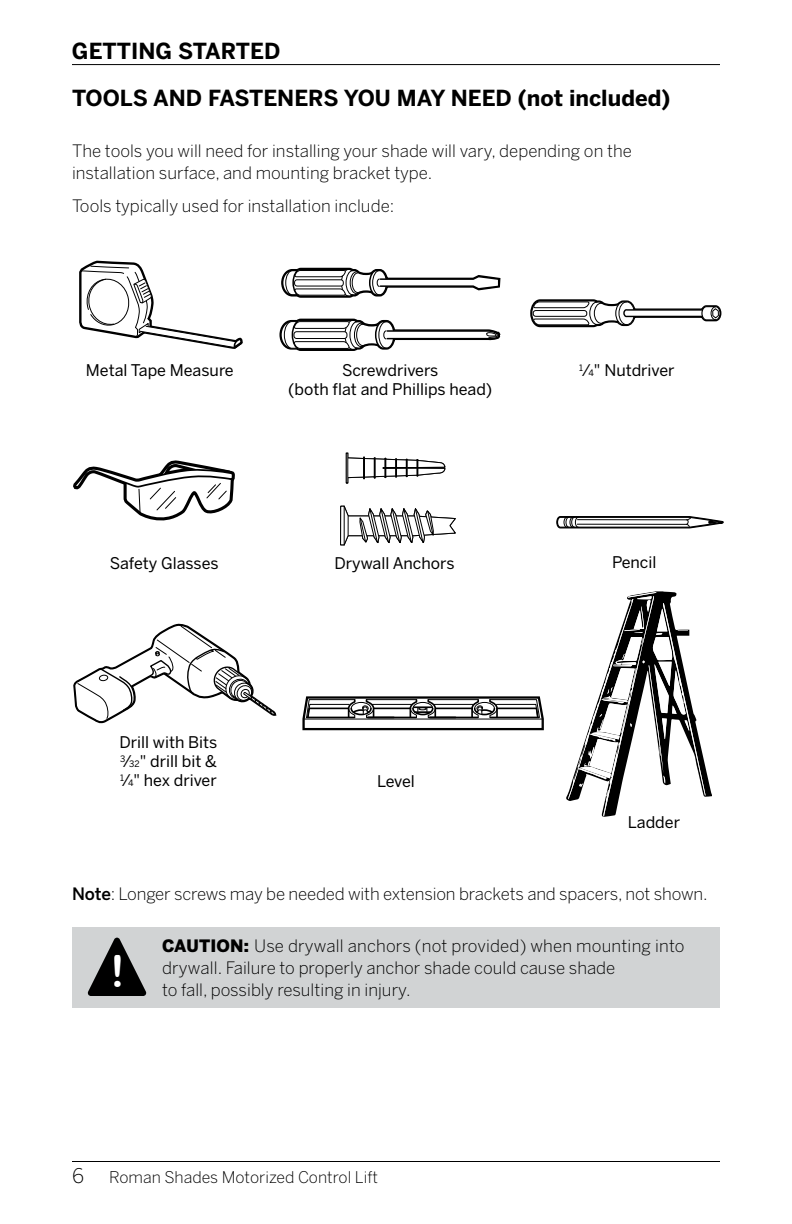
<style>
.page{position:relative;width:792px;height:1224px;background:#fff}
.page>*{position:absolute;margin:0;border:0;box-sizing:border-box;transform-origin:0 0}
.t1{font:44.2px "Arial Rounded MT Bold";color:#fff}
.t2{font:700 22px "Benton Sans";color:#000}
.t3{font:300 20px "Benton Sans";color:#000}
.t4{font:300 17px/22px "Benton Sans";color:#000}
.t5{font:16px/19.2px "Benton Sans";color:#000;text-align:justify}
.t6{font:300 16px "Benton Sans";color:#000}
.s1{font-size:8.8px}
.s2{font-weight:500}
.s3{font-weight:900}
</style>
<div class="page">
<svg style="left:79px;top:261px;width:164px;height:88px"></svg>
<svg style="left:281px;top:267px;width:220px;height:31px"></svg>
<svg style="left:279px;top:318px;width:222px;height:33px"></svg>
<svg style="left:530px;top:299px;width:192px;height:29px"></svg>
<svg style="left:73px;top:460px;width:162px;height:61px"></svg>
<svg style="left:566px;top:591px;width:146px;height:226px"></svg>
<svg style="left:556px;top:516px;width:168px;height:13px"></svg>
<svg style="left:302px;top:696px;width:242px;height:35px"></svg>
<svg style="left:74px;top:624px;width:203px;height:100px"></svg>
<div style="left:346px;top:452px;width:2px;height:32px;border:1px solid #000"></div>
<div style="left:346px;top:453px;width:2px;height:30px;border:1px solid #000"></div>
<svg style="left:347px;top:456px;width:98px;height:24px"></svg>
<svg style="left:340px;top:506px;width:116px;height:39px"></svg>
<hr style="left:344px;top:506px;width:1px;height:39px;background:#000">
<div style="left:72px;top:927px;width:648px;height:81px;background:#d1d3d4"></div>
<svg style="left:88px;top:938px;width:58px;height:58px"></svg>
<hr style="left:72px;top:1161px;width:648px;height:1px;background:#000">
<hr style="left:72px;top:64px;width:648px;height:1px;background:#000">
<p class="t2" style="left:72px;top:38px;width:210px">GETTING STARTED</p>
<p class="t2" style="left:72px;top:85px;width:600px">TOOLS AND FASTENERS YOU MAY NEED (not included)</p>
<p class="t4" style="left:72px;top:139px;width:561px">The tools you will need for installing your shade will vary, depending on the installation surface, and mounting bracket type.</p>
<p class="t4" style="left:72px;top:195px;width:324px">Tools typically used for installation include:</p>
<p class="t5" style="left:86px;top:361px;width:149px">Metal Tape Measure</p>
<p class="t5" style="left:288px;top:361px;width:206px;text-align:center">Screwdrivers<br>(both flat and Phillips head)</p>
<p class="t5" style="left:110px;top:554px;width:110px">Safety Glasses</p>
<p class="t5" style="left:334px;top:554px;width:122px">Drywall Anchors</p>
<p class="t5" style="left:120px;top:732px;width:99px">Drill with Bits <sup>3</sup>⁄<span class="s1">32</span>" drill bit &amp; <sup>1</sup>⁄<span class="s1">4</span>" hex driver</p>
<p class="t5" style="left:377px;top:771px;width:39px">Level</p>
<p class="t5" style="left:579px;top:360px;width:97px"><sup>1</sup>⁄<span class="s1">4</span>" Nutdriver</p>
<p class="t5" style="left:612px;top:552px;width:46px">Pencil</p>
<p class="t5" style="left:628px;top:812px;width:54px">Ladder</p>
<p class="t4" style="left:72px;top:882px;width:637px"><span class="s2">Note</span>: Longer screws may be needed with extension brackets and spacers, not shown.</p>
<p class="t4" style="left:162px;top:934px;width:524px"><span class="s3">CAUTION:</span> Use drywall anchors (not provided) when mounting into drywall. Failure to properly anchor shade could cause shade<br>to fall, possibly resulting in injury.</p>
<h1 class="t1" style="left:110px;top:945px;width:16px">!</h1>
<p class="t3" style="left:72px;top:1163px;width:14px">6</p>
<p class="t6" style="left:109px;top:1167px;width:270px">Roman Shades Motorized Control Lift</p>
</div>
